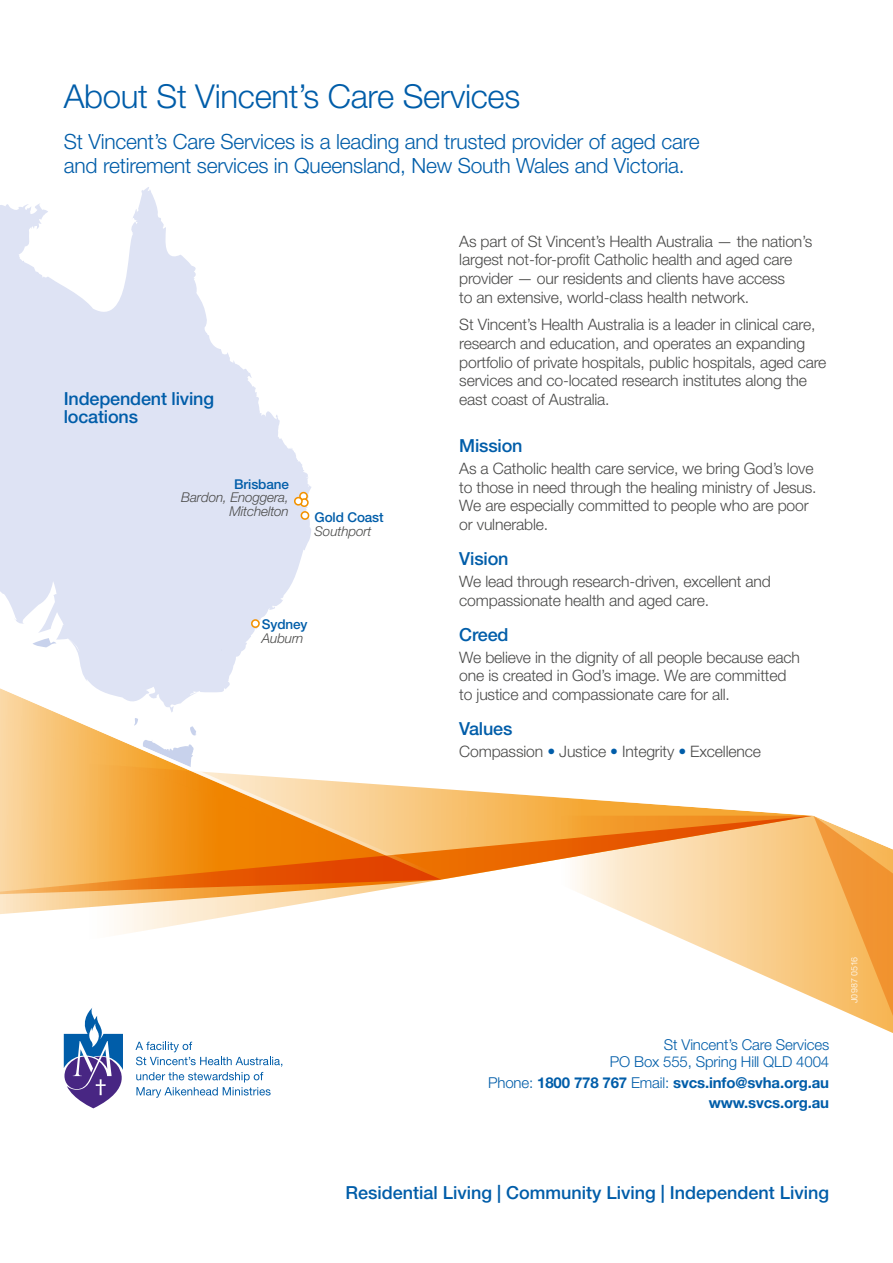
<style>
.page{position:relative;width:893px;height:1263px;background:#fff}
.page>*{position:absolute;margin:0;border:0;box-sizing:border-box;transform-origin:0 0}
.t1{font:300 33px "Helvetica Neue";letter-spacing:-.01em;color:#005da9}
.t2{font:300 21px/24px "Helvetica Neue";letter-spacing:-.01em;color:#005da9}
.t3{font:500 18px/18px "Helvetica Neue";color:#005da9}
.t4{font:300 15.75px/18.8px "Helvetica Neue";letter-spacing:-.01em;color:#4a4a49}
.t5{font:700 15px/20.7px "Helvetica Neue";letter-spacing:-.01em;color:#005da9;text-align:right}
.t6{font:300 15px/16.5px "Helvetica Neue";letter-spacing:-.01em;color:#005da9;text-align:right}
.t7{font:italic 300 13.5px/13.5px "Helvetica Neue";letter-spacing:-.01em;color:#4a4a49;text-align:right}
.t8{font:500 13.5px "Helvetica Neue";letter-spacing:-.01em;color:#005da9}
.t9{font:9px "Helvetica Neue";letter-spacing:.01em;color:#fff}
.s1{color:#005da9}
.s2{font-weight:300}
</style>
<div class="page">
<svg style="left:0;top:187px;width:311px;height:489px;fill:#dee3f4"></svg>
<div style="left:252px;top:620px;width:7px;height:7px;background:#fff;border-radius:50%"></div>
<div style="left:251px;top:619px;width:9px;height:9px;border:2px solid #f39200;border-radius:50%"></div>
<div style="left:300px;top:493px;width:7px;height:7px;background:#fff;border-radius:50%"></div>
<div style="left:299px;top:492px;width:9px;height:9px;border:2px solid #f39200;border-radius:50%"></div>
<div style="left:301px;top:499px;width:7px;height:7px;background:#fff;border-radius:50%"></div>
<div style="left:300px;top:498px;width:9px;height:9px;border:2px solid #f39200;border-radius:50%"></div>
<div style="left:295px;top:498px;width:7px;height:7px;background:#fff;border-radius:50%"></div>
<div style="left:294px;top:497px;width:9px;height:9px;border:2px solid #f39200;border-radius:50%"></div>
<div style="left:301px;top:512px;width:8px;height:7px;background:#fff;border-radius:50%"></div>
<div style="left:301px;top:511px;width:8px;height:9px;border:2px solid #f39200;border-radius:50%"></div>
<svg style="left:653px;top:926px;width:160px;height:72px"></svg>
<svg style="left:813px;top:926px;width:80px;height:107px"></svg>
<svg style="left:0;top:791px;width:893px;height:135px"></svg>
<svg style="left:0;top:676px;width:470px;height:215px"></svg>
<svg style="left:64px;top:1008px;width:218px;height:100px"></svg>
<h1 class="t1" style="left:64px;top:76px;width:458px">About St Vincent’s Care Services</h1>
<h2 class="t2" style="left:64px;top:129px;width:637px">St Vincent’s Care Services is a leading and trusted provider of aged care and retirement services in Queensland, New South Wales and Victoria.</h2>
<p class="t3" style="left:64px;top:390px;width:152px">Independent living locations</p>
<p class="t8" style="left:234px;top:476px;width:56px">Brisbane</p>
<p class="t7" style="left:181px;top:491px;width:109px">Bardon, Enoggera,<br>Mitchelton</p>
<p class="t8" style="left:315px;top:509px;width:71px">Gold Coast</p>
<p class="t7" style="left:315px;top:524px;width:58px">Southport</p>
<p class="t8" style="left:262px;top:616px;width:47px">Sydney</p>
<p class="t7" style="left:262px;top:631px;width:43px">Auburn</p>
<p class="t4" style="left:459px;top:231px;width:355px">As part of St Vincent’s Health Australia — the nation’s largest not-for-profit Catholic health and aged care provider — our residents and clients have access<br>to an extensive, world-class health network.</p>
<p class="t4" style="left:459px;top:315px;width:369px">St Vincent’s Health Australia is a leader in clinical care, research and education, and operates an expanding portfolio of private hospitals, public hospitals, aged care services and co-located research institutes along the east coast of Australia.</p>
<p class="t3" style="left:459px;top:436px;width:65px">Mission</p>
<p class="t4" style="left:459px;top:458px;width:359px">As a Catholic health care service, we bring God’s love to those in need through the healing ministry of Jesus.<br>We are especially committed to people who are poor or vulnerable.</p>
<p class="t3" style="left:459px;top:549px;width:51px">Vision</p>
<p class="t4" style="left:459px;top:572px;width:313px">We lead through research-driven, excellent and compassionate health and aged care.</p>
<p class="t3" style="left:459px;top:625px;width:51px">Creed</p>
<p class="t4" style="left:459px;top:647px;width:342px">We believe in the dignity of all people because each one is created in God’s image. We are committed to justice and compassionate care for all.</p>
<p class="t3" style="left:459px;top:720px;width:55px">Values</p>
<p class="t4" style="left:459px;top:742px;width:303px">Compassion <span class="s1">•</span> Justice <span class="s1">•</span> Integrity <span class="s1">•</span> Excellence</p>
<p class="t6" style="left:610px;top:1036px;width:221px">St Vincent’s Care Services<br>PO Box 555, Spring Hill QLD 4004</p>
<p class="t5" style="left:488px;top:1071px;width:342px"><span class="s2">Phone:</span> 1800 778 767 <span class="s2">Email:</span> svcs.info@svha.org.au www.svcs.org.au</p>
<p class="t9" style="left:849px;top:1003px;width:48px;rotate:-90deg">J0987 0516</p>
<p class="t3" style="left:345px;top:1183px;width:485px">Residential Living | Community Living | Independent Living</p>
</div>
